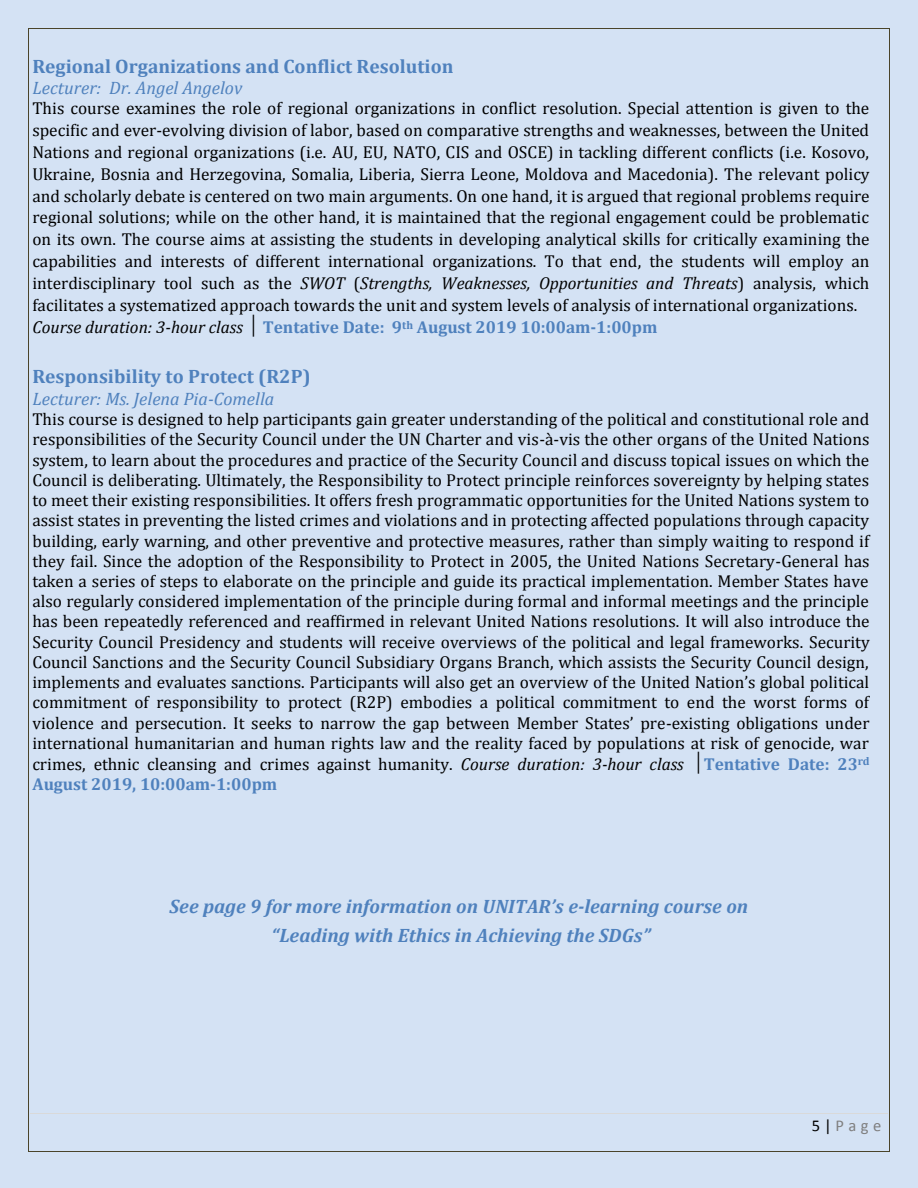
<style>
.page{position:relative;width:918px;height:1188px;background:#d4e2f4}
.page>*{position:absolute;margin:0;border:0;box-sizing:border-box;transform-origin:0 0}
.t1{font:italic 700 19.5px "Cambria";color:#4f81bd}
.t2{font:700 19.5px "Cambria";color:#4f81bd}
.t3{font:italic 18px "Cambria";color:#4f81bd}
.t4{font:17.25px/20.2px "Cambria";color:#000;text-align:justify}
.t5{font:700 17.25px "Cambria";color:#4f81bd}
.t6{font:16.5px "Calibri";color:#7f7f7f}
.s1{font-style:italic}
.s2{font-weight:400;font-style:italic;color:#000}
.s3{font-weight:400;font-style:italic;font-size:18px;color:#000}
.s4{font-style:italic;font-size:18px}
.s5{font-weight:700;color:#4f81bd}
.s6{color:#000}
</style>
<div class="page">
<hr style="left:30px;top:1113px;width:858px;height:1px;background:#d9d9d9">
<hr style="left:29px;top:28px;width:860px;height:1px;background:#4a442a">
<hr style="left:28px;top:29px;width:1px;height:1122px;background:#4a442a">
<hr style="left:889px;top:29px;width:1px;height:1122px;background:#4a442a">
<hr style="left:29px;top:1151px;width:860px;height:1px;background:#4a442a">
<p class="t2" style="left:32px;top:54px;width:423px">Regional Organizations and Conflict Resolution</p>
<p class="t3" style="left:32px;top:77px;width:211px">Lecturer: Dr. Angel Angelov</p>
<p class="t4" style="left:32px;top:97px;width:839px;line-height:21.8px">This course examines the role of regional organizations in conflict resolution. Special attention is given to the specific and ever-evolving division of labor, based on comparative strengths and weaknesses, between the United Nations and regional organizations (i.e. AU, EU, NATO, CIS and OSCE) in tackling different conflicts (i.e. Kosovo, Ukraine, Bosnia and Herzegovina, Somalia, Liberia, Sierra Leone, Moldova and Macedonia). The relevant policy and scholarly debate is centered on two main arguments. On one hand, it is argued that regional problems require regional solutions; while on the other hand, it is maintained that the regional engagement could be problematic on its own. The course aims at assisting the students in developing analytical skills for critically examining the capabilities and interests of different international organizations. To that end, the students will employ an interdisciplinary tool such as the <span class="s1">SWOT</span> (<span class="s1">Strengths, Weaknesses, Opportunities and Threats</span>) analysis, which facilitates a systematized approach towards the unit and system levels of analysis of international organizations.</p>
<p class="t5" style="left:32px;top:317px;width:627px"><span class="s2">Course duration: 3-hour class</span> <span class="s3">│</span> Tentative Date: 9<sup>th</sup> August 2019 10:00am-1:00pm</p>
<p class="t2" style="left:32px;top:365px;width:280px">Responsibility to Protect (R2P)</p>
<p class="t3" style="left:32px;top:388px;width:243px">Lecturer: Ms. Jelena Pia-Comella</p>
<p class="t4" style="left:32px;top:409px;width:839px">This course is designed to help participants gain greater understanding of the political and constitutional role and responsibilities of the Security Council under the UN Charter and vis-à-vis the other organs of the United Nations system, to learn about the procedures and practice of the Security Council and discuss topical issues on which the Council is deliberating. Ultimately, the Responsibility to Protect principle reinforces sovereignty by helping states to meet their existing responsibilities. It offers fresh programmatic opportunities for the United Nations system to assist states in preventing the listed crimes and violations and in protecting affected populations through capacity building, early warning, and other preventive and protective measures, rather than simply waiting to respond if they fail. Since the adoption of the Responsibility to Protect in 2005, the United Nations Secretary-General has taken a series of steps to elaborate on the principle and guide its practical implementation. Member States have also regularly considered implementation of the principle during formal and informal meetings and the principle has been repeatedly referenced and reaffirmed in relevant United Nations resolutions. It will also introduce the Security Council Presidency and students will receive overviews of the political and legal frameworks. Security Council Sanctions and the Security Council Subsidiary Organs Branch, which assists the Security Council design, implements and evaluates sanctions. Participants will also get an overview of the United Nation’s global political commitment of responsibility to protect (R2P) embodies a political commitment to end the worst forms of violence and persecution. It seeks to narrow the gap between Member States’ pre-existing obligations under international humanitarian and human rights law and the reality faced by populations at risk of genocide, war crimes, ethnic cleansing and crimes against humanity. <span class="s1">Course duration: 3-hour class</span> <span class="s4">│</span><span class="s5">Tentative Date: 23</span><sup>rd </sup><span class="s5">August 2019, 10:00am-1:00pm</span></p>
<h2 class="t1" style="left:170px;top:894px;width:580px">See page 9 for more information on UNITAR’s e-learning course on</h2>
<h2 class="t1" style="left:272px;top:923px;width:380px">“Leading with Ethics in Achieving the SDGs”</h2>
<p class="t6" style="left:812px;top:1119px;width:71px"><span class="s6">5|</span> Page</p>
</div>
